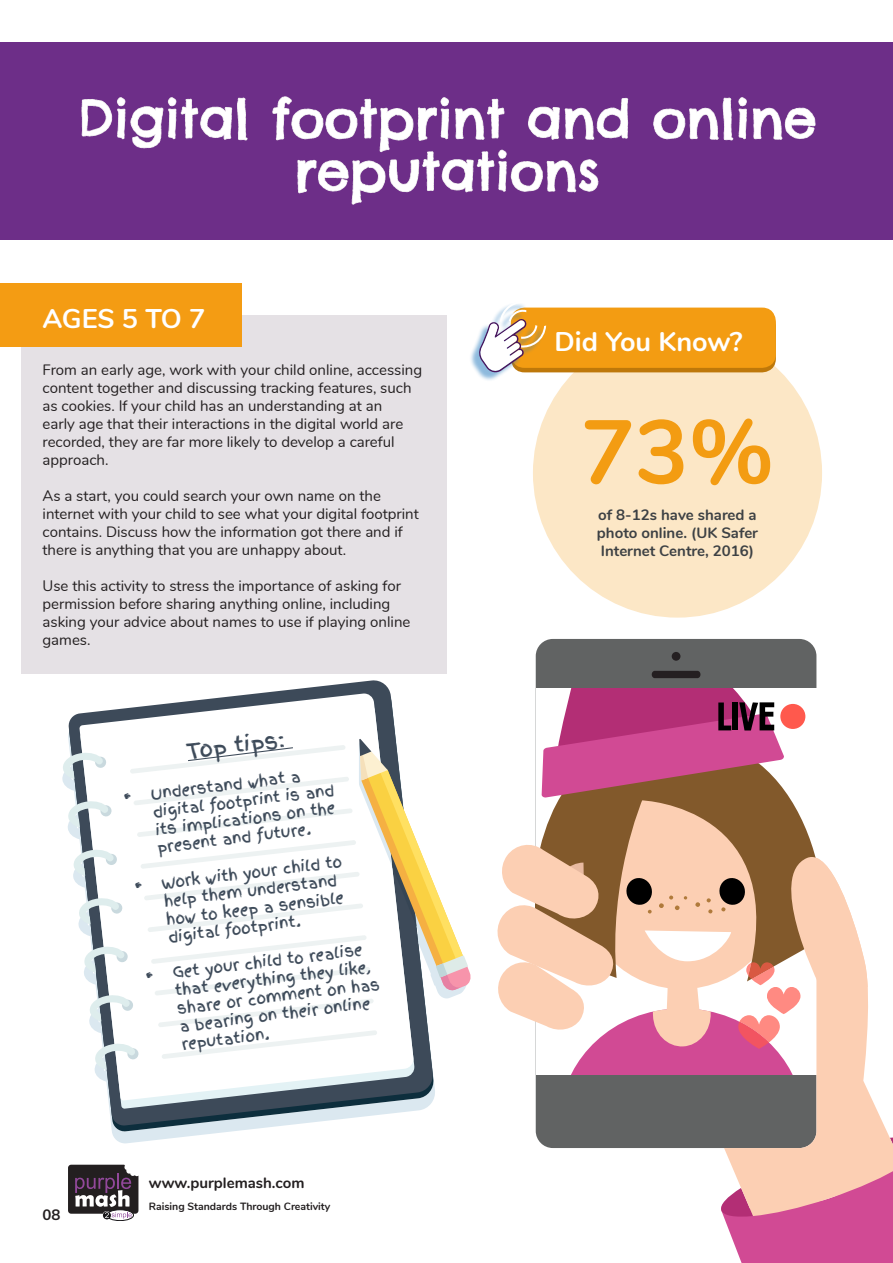
<style>
.page{position:relative;width:893px;height:1263px;background:#fff}
.page>*{position:absolute;margin:0;border:0;box-sizing:border-box;transform-origin:0 0}
.t1{font:700 90px "Nunito";color:#f39c12}
.t2{font:52.5px/52.5px "Chelsea Market";color:#fff;text-align:center}
.t3{font:700 27px "Nunito";color:#fff}
.t4{font:21px "Finger Paint";color:#3d4a59}
.t5{font:15px/18px "Nunito";color:#231f20}
.t6{font:15px/18px "Finger Paint";color:#3d4a59}
.t7{font:700 15px/18px "Nunito";color:#3d4144;text-align:justify}
.t8{font:700 15px "Nunito";color:#231f20}
.t9{font:700 10.5px "Nunito";color:#231f20}
.s1{font-size:18px}
</style>
<div class="page">
<div style="left:21px;top:315px;width:425px;height:358px;background:#e5e1e5"></div>
<div style="left:0;top:283px;width:242px;height:63px;background:#f49c13"></div>
<div style="left:533px;top:328px;width:289px;height:290px;background:#fce7c6;border-radius:50%"></div>
<div style="left:511px;top:312px;width:265px;height:60px;background:#be780a;border-radius:14px"></div>
<div style="left:511px;top:308px;width:265px;height:60px;background:#f39c12;border-radius:14px"></div>
<div style="left:469px;top:302px;width:75px;height:80px;background:#1c75bc;opacity:.5"></div>
<svg style="left:478px;top:302px;width:68px;height:72px"></svg>
<div style="left:0;top:43px;width:893px;height:197px;background:#6d2e88"></div>
<svg style="left:81px;top:97px;width:167px;height:52px"></svg>
<svg style="left:653px;top:97px;width:163px;height:44px"></svg>
<svg style="left:272px;top:96px;width:356px;height:109px"></svg>
<div style="left:106px;top:1209px;width:28px;height:12px;border:1px solid #171518;border-radius:50%"></div>
<svg style="left:68px;top:1165px;width:70px;height:55px"></svg>
<svg style="left:112px;top:1084px;width:323px;height:59px"></svg>
<svg style="left:68px;top:680px;width:366px;height:446px"></svg>
<svg style="left:80px;top:701px;width:335px;height:408px;background:#74838e"></svg>
<svg style="left:79px;top:693px;width:335px;height:407px"></svg>
<svg style="left:62px;top:739px;width:409px;height:331px"></svg>
<div style="left:536px;top:639px;width:280px;height:509px;background:#616363;border-radius:17px"></div>
<div style="left:672px;top:652px;width:8px;height:9px;background:#241f21;border-radius:50%"></div>
<div style="left:652px;top:671px;width:48px;height:7px;background:#241f21;border-radius:3px"></div>
<svg style="left:721px;top:1202px;width:172px;height:61px;background:#d4569b"></svg>
<svg style="left:724px;top:1075px;width:169px;height:141px;fill:#fccfb3"></svg>
<svg style="left:536px;top:702px;width:280px;height:139px;background:#bb9d80"></svg>
<svg style="left:497px;top:841px;width:371px;height:234px;background:#e6bbaf"></svg>
<svg style="left:542px;top:688px;width:242px;height:110px;background:#b95581"></svg>
<div style="left:780px;top:704px;width:25px;height:25px;background:#ff594d;border-radius:50%"></div>
<p class="t2" style="left:78px;top:92px;width:740px">Digital footprint and online reputations</p>
<p class="t3" style="left:42px;top:299px;width:164px">AGES 5 TO 7</p>
<p class="t5" style="left:43px;top:360px;width:381px">From an early age, work with your child online, accessing content together and discussing tracking features, such as cookies. If your child has an understanding at an<br>early age that their interactions in the digital world are recorded, they are far more likely to develop a careful approach.</p>
<p class="t5" style="left:43px;top:486px;width:378px">As a start, you could search your own name on the internet with your child to see what your digital footprint contains. Discuss how the information got there and if there is anything that you are unhappy about.</p>
<p class="t5" style="left:43px;top:576px;width:369px">Use this activity to stress the importance of asking for permission before sharing anything online, including asking your advice about names to use if playing online games.</p>
<p class="t8" style="left:43px;top:1204px;width:20px">08</p>
<p class="t4" style="left:185px;top:736px;width:100px;rotate:-7deg">Top tips:</p>
<p class="t6" style="left:150px;top:785px;width:184px;text-indent:-27px;rotate:-7deg"><span class="s1">•</span> Understand what a digital footprint is and its implications on the present and future.</p>
<p class="t6" style="left:161px;top:875px;width:183px;text-indent:-27px;rotate:-7deg"><span class="s1">•</span> Work with your child to help them understand how to keep a sensible digital footprint.</p>
<p class="t6" style="left:172px;top:964px;width:206px;text-indent:-27px;rotate:-7deg"><span class="s1">•</span> Get your child to realise that everything they like, share or comment on has a bearing on their online reputation.</p>
<p class="t8" style="left:149px;top:1172px;width:157px">www.purplemash.com</p>
<p class="t9" style="left:149px;top:1199px;width:183px">Raising Standards Through Creativity</p>
<p class="t3" style="left:555px;top:321px;width:189px">Did You Know?</p>
<p class="t1" style="left:581px;top:386px;width:195px">73%</p>
<p class="t7" style="left:597px;top:504px;width:163px">of 8-12s have shared a photo online. (UK Safer Internet Centre, 2016)</p>
</div>
